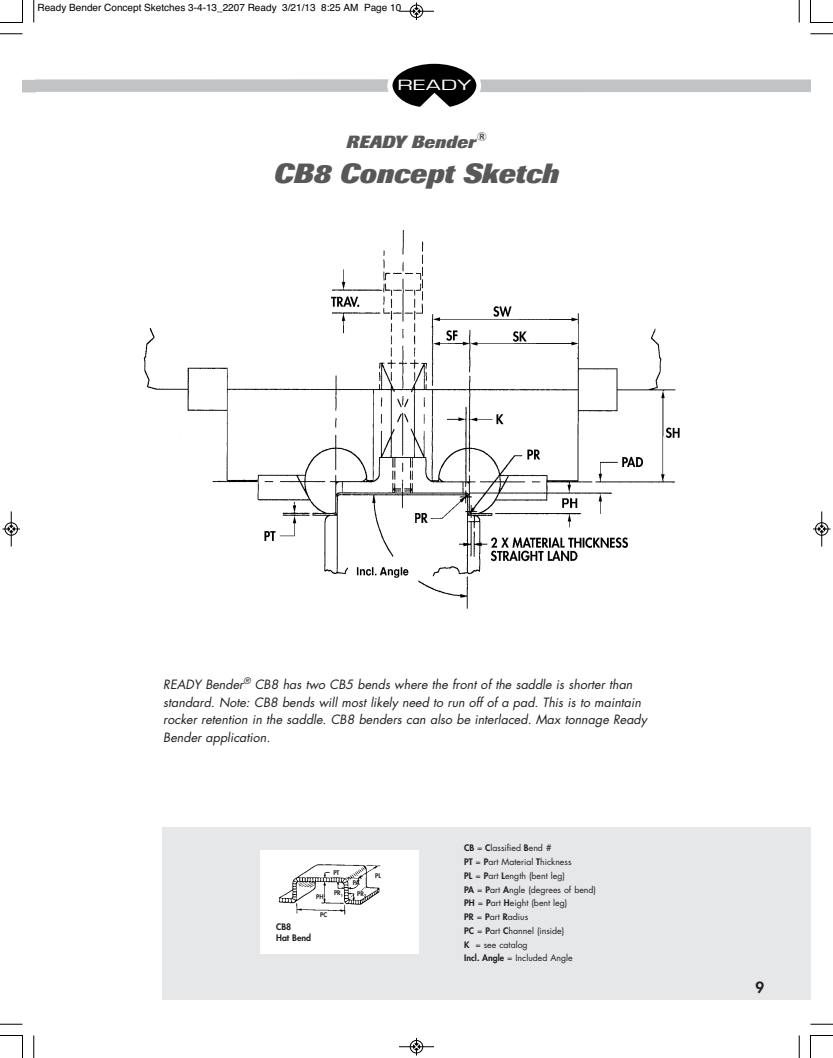
<style>
.page{position:relative;width:833px;height:1058px;background:#fff}
.page>*{position:absolute;margin:0;border:0;box-sizing:border-box;transform-origin:0 0}
.t1{font:italic 800 27.5px "Imago";color:#57585a}
.t2{font:italic 800 17.5px "Imago";color:#57585a}
.t3{font:800 15px "Futura";color:#231f20}
.t4{font:13.75px "Eurostile";letter-spacing:.01em;color:#fff;scale:1.6 1}
.t5{font:italic 12.5px/17.5px "Futura";color:#231f20}
.t6{font:10px "Helvetica";color:#000}
.t7{font:8.75px/13.8px "Futura";color:#231f20}
.t8{font:800 8.75px/11.2px "Futura";color:#231f20}
.t9{font:800 6.25px "Futura";color:#231f20}
.s1{font-weight:800}
</style>
<div class="page">
<div style="left:162px;top:827px;width:648px;height:172px;background:#e6e7e9"></div>
<img style="left:143px;top:230px;width:537px;height:379px">
<div style="left:260px;top:850px;width:159px;height:104px;background:#fff"></div>
<img style="left:278px;top:864px;width:103px;height:51px">
<svg style="left:22px;top:64px;width:788px;height:43px"></svg>
<svg style="left:33px;top:0;width:2px;height:22px"></svg>
<svg style="left:0;top:33px;width:22px;height:2px"></svg>
<svg style="left:798px;top:0;width:2px;height:22px"></svg>
<svg style="left:810px;top:33px;width:22px;height:2px"></svg>
<svg style="left:33px;top:1035px;width:2px;height:23px"></svg>
<svg style="left:0;top:1023px;width:22px;height:2px"></svg>
<svg style="left:798px;top:1035px;width:2px;height:23px"></svg>
<svg style="left:810px;top:1023px;width:22px;height:2px"></svg>
<svg style="left:0;top:0;width:23px;height:23px"></svg>
<svg style="left:810px;top:0;width:22px;height:23px"></svg>
<svg style="left:0;top:1035px;width:23px;height:23px"></svg>
<svg style="left:810px;top:1035px;width:22px;height:23px"></svg>
<hr style="left:399px;top:11px;width:35px;height:1px;background:#000">
<div style="left:410px;top:5px;width:13px;height:13px;border:1px solid #000;border-radius:50%"></div>
<svg style="left:413px;top:2px;width:6px;height:18px"></svg>
<hr style="left:399px;top:1046px;width:35px;height:1px;background:#000">
<div style="left:410px;top:1040px;width:13px;height:13px;border:1px solid #000;border-radius:50%"></div>
<svg style="left:413px;top:1038px;width:6px;height:17px"></svg>
<hr style="left:11px;top:511px;width:1px;height:35px;background:#000">
<div style="left:5px;top:522px;width:13px;height:13px;border:1px solid #000;border-radius:50%"></div>
<svg style="left:2px;top:526px;width:18px;height:6px"></svg>
<hr style="left:821px;top:511px;width:1px;height:35px;background:#000">
<div style="left:815px;top:522px;width:13px;height:13px;border:1px solid #000;border-radius:50%"></div>
<svg style="left:813px;top:526px;width:17px;height:6px"></svg>
<p class="t6" style="left:38px;top:2px;width:365px">Ready Bender Concept Sketches 3-4-13_2207 Ready 3/21/13 8:25 AM Page 10</p>
<p class="t4" style="left:397px;top:80px;width:48px">READY</p>
<h2 class="t2" style="left:346px;top:136px;width:141px">READY Bender<sup>®</sup></h2>
<h1 class="t1" style="left:274px;top:164px;width:287px">CB8 Concept Sketch</h1>
<p class="t5" style="left:163px;top:677px;width:485px">READY Bender<sup>®</sup> CB8 has two CB5 bends where the front of the saddle is shorter than standard. Note: CB8 bends will most likely need to run off of a pad. This is to maintain rocker retention in the saddle. CB8 benders can also be interlaced. Max tonnage Ready Bender application.</p>
<p class="t9" style="left:316px;top:893px;width:9px">PH</p>
<p class="t9" style="left:333px;top:870px;width:8px">PT</p>
<p class="t9" style="left:353px;top:879px;width:9px">PA</p>
<p class="t9" style="left:334px;top:890px;width:10px">PR<sub>1</sub></p>
<p class="t9" style="left:357px;top:890px;width:10px">PR<sub>2</sub></p>
<p class="t8" style="left:276px;top:921px;width:36px">CB8<br>Hat Bend</p>
<p class="t9" style="left:320px;top:912px;width:9px">PC</p>
<p class="t9" style="left:375px;top:872px;width:7px">PL</p>
<p class="t7" style="left:464px;top:842px;width:133px"><span class="s1">CB</span> = <span class="s1">C</span>lassified <span class="s1">B</span>end #<br><span class="s1">PT</span> = <span class="s1">P</span>art Material <span class="s1">T</span>hickness<br><span class="s1">PL</span> = <span class="s1">P</span>art <span class="s1">L</span>ength (bent leg)<br><span class="s1">PA</span> = <span class="s1">P</span>art <span class="s1">A</span>ngle (degrees of bend)<br><span class="s1">PH</span> = <span class="s1">P</span>art <span class="s1">H</span>eight (bent leg)<br><span class="s1">PR</span> = <span class="s1">P</span>art <span class="s1">R</span>adius<br><span class="s1">PC</span> = <span class="s1">P</span>art <span class="s1">C</span>hannel (inside)<br><span class="s1">K</span> = see catalog<br><span class="s1">Incl. Angle</span> = Included Angle</p>
<p class="t3" style="left:755px;top:980px;width:10px">9</p>
</div>
